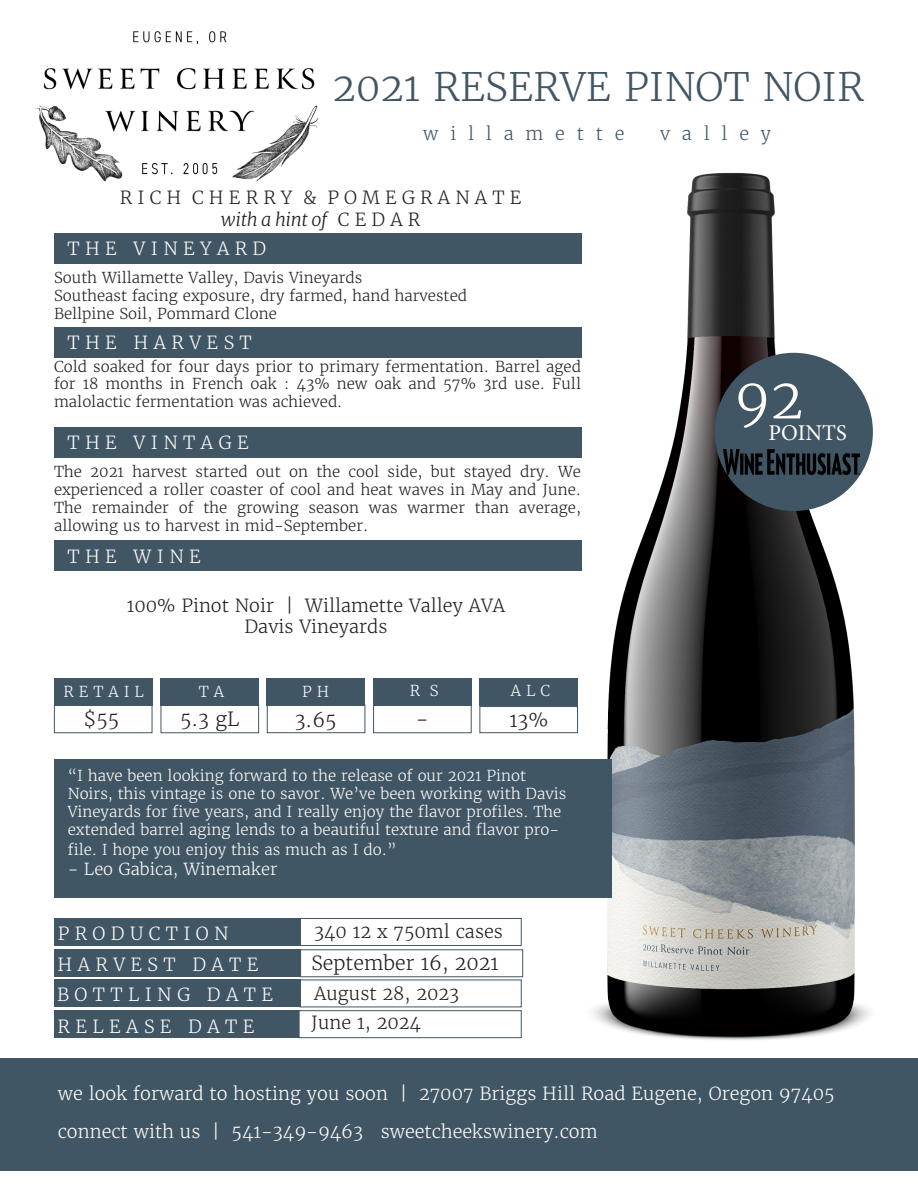
<style>
.page{position:relative;width:918px;height:1188px;background:#fff}
.page>*{position:absolute;margin:0;border:0;box-sizing:border-box;transform-origin:0 0}
.t1{font:300 55.5px "Merriweather";color:#fefcf9}
.t2{font:300 39px "Merriweather";color:#415665}
.t3{font:22.5px "Minion Pro";color:#fefcf9}
.t4{font:300 19.5px "Merriweather";color:#231f20}
.t5{font:300 18px "Merriweather";color:#fefcf9}
.t6{font:300 18px "Merriweather";color:#231f20}
.t7{font:300 18px "Merriweather";letter-spacing:.3em;color:#fefcf9}
.t8{font:300 18px "Merriweather";color:#415665}
.t9{font:italic 300 18px "Merriweather";letter-spacing:-.02em;color:#231f20}
.t10{font:300 16.5px "Merriweather";color:#fefcf9}
.t11{font:300 15px/18px "Merriweather";color:#231f20;text-align:justify}
.t12{font:300 15px/18px "Merriweather";color:#fefcf9}
.s1{font-style:normal}
</style>
<div class="page">
<img style="left:569px;top:172px;width:304px;height:868px">
<div style="left:54px;top:759px;width:557px;height:139px;background:#415665"></div>
<div style="left:54px;top:233px;width:527px;height:30px;background:#415665"></div>
<div style="left:54px;top:327px;width:527px;height:30px;background:#415665"></div>
<div style="left:54px;top:427px;width:527px;height:30px;background:#415665"></div>
<div style="left:54px;top:540px;width:527px;height:31px;background:#415665"></div>
<div style="left:0;top:1058px;width:918px;height:113px;background:#415665"></div>
<div style="left:479px;top:706px;width:99px;height:27px;border:1px solid #415665"></div>
<div style="left:54px;top:678px;width:98px;height:28px;background:#415665"></div>
<div style="left:160px;top:678px;width:99px;height:28px;background:#415665"></div>
<div style="left:267px;top:678px;width:98px;height:28px;background:#415665"></div>
<div style="left:373px;top:678px;width:99px;height:28px;background:#415665"></div>
<div style="left:479px;top:678px;width:99px;height:28px;background:#415665"></div>
<div style="left:54px;top:918px;width:246px;height:28px;background:#415665"></div>
<div style="left:54px;top:949px;width:246px;height:28px;background:#415665"></div>
<div style="left:54px;top:980px;width:246px;height:27px;background:#415665"></div>
<div style="left:54px;top:1010px;width:246px;height:28px;background:#415665"></div>
<div style="left:54px;top:705px;width:98px;height:28px;border:1px solid #415665"></div>
<div style="left:161px;top:705px;width:98px;height:28px;border:1px solid #415665"></div>
<div style="left:267px;top:705px;width:98px;height:28px;border:1px solid #415665"></div>
<div style="left:373px;top:705px;width:99px;height:28px;border:1px solid #415665"></div>
<div style="left:300px;top:918px;width:222px;height:28px;border:1px solid #415665"></div>
<div style="left:300px;top:949px;width:223px;height:28px;border:1px solid #415665"></div>
<div style="left:299px;top:1010px;width:223px;height:28px;border:1px solid #415665"></div>
<img style="left:34px;top:32px;width:284px;height:150px">
<div style="left:715px;top:353px;width:158px;height:158px;background:#415665;border-radius:50%"></div>
<img style="left:724px;top:450px;width:136px;height:24px">
<p class="t2" style="left:333px;top:63px;width:533px">2021 RESERVE PINOT NOIR</p>
<p class="t8" style="left:423px;top:122px;width:203px">w i l l a m e t t e</p>
<p class="t8" style="left:660px;top:122px;width:113px">v a l l e y</p>
<p class="t6" style="left:120px;top:187px;width:403px">R I C H C H E R R Y &amp; P O M E G R A N A T E</p>
<p class="t9" style="left:221px;top:208px;width:201px">with a hint of <span class="s1">C E D A R</span></p>
<p class="t7" style="left:68px;top:238px;width:200px">THE VINEYARD</p>
<p class="t11" style="left:54px;top:268px;width:310px">South Willamette Valley, Davis Vineyards</p>
<p class="t11" style="left:54px;top:286px;width:415px">Southeast facing exposure, dry farmed, hand harvested</p>
<p class="t11" style="left:54px;top:304px;width:224px">Bellpine Soil, Pommard Clone</p>
<p class="t7" style="left:68px;top:332px;width:186px">THE HARVEST</p>
<p class="t11" style="left:54px;top:358px;width:529px;line-height:17.2px">Cold soaked for four days prior to primary fermentation. Barrel aged for 18 months in French oak : 43% new oak and 57% 3rd use. Full malolactic fermentation was achieved.</p>
<p class="t7" style="left:68px;top:432px;width:183px">THE VINTAGE</p>
<p class="t11" style="left:54px;top:462px;width:529px">The 2021 harvest started out on the cool side, but stayed dry. We experienced a roller coaster of cool and heat waves in May and June.<br>The remainder of the growing season was warmer than average, allowing us to harvest in mid-September.</p>
<p class="t5" style="left:68px;top:545px;width:135px">THE WINE</p>
<p class="t6" style="left:127px;top:594px;width:380px">100% Pinot Noir | Willamette Valley AVA</p>
<p class="t6" style="left:245px;top:616px;width:144px">Davis Vineyards</p>
<p class="t12" style="left:64px;top:683px;width:82px">R E T A I L</p>
<p class="t4" style="left:84px;top:707px;width:37px">$55</p>
<p class="t12" style="left:199px;top:683px;width:27px">T A</p>
<p class="t4" style="left:180px;top:707px;width:61px">5.3 gL</p>
<p class="t12" style="left:302px;top:683px;width:28px">P H</p>
<p class="t4" style="left:295px;top:708px;width:43px">3.65</p>
<p class="t12" style="left:410px;top:681px;width:30px">R S</p>
<p class="t4" style="left:416px;top:707px;width:14px">-</p>
<p class="t12" style="left:511px;top:681px;width:41px">A L C</p>
<p class="t4" style="left:509px;top:707px;width:40px">13%</p>
<p class="t12" style="left:68px;top:767px;width:500px">“I have been looking forward to the release of our 2021 Pinot Noirs, this vintage is one to savor. We’ve been working with Davis Vineyards for five years, and I really enjoy the flavor profiles. The extended barrel aging lends to a beautiful texture and flavor pro-</p>
<p class="t12" style="left:68px;top:840px;width:330px">file. I hope you enjoy this as much as I do.”</p>
<p class="t10" style="left:68px;top:858px;width:211px">- Leo Gabica, Winemaker</p>
<p class="t7" style="left:58px;top:922px;width:172px">PRODUCTION</p>
<p class="t6" style="left:314px;top:920px;width:190px">340 12 x 750ml cases</p>
<p class="t7" style="left:58px;top:953px;width:202px">HARVEST DATE</p>
<p class="t4" style="left:312px;top:951px;width:189px">September 16, 2021</p>
<p class="t7" style="left:57px;top:983px;width:217px">BOTTLING DATE</p>
<p class="t7" style="left:58px;top:1015px;width:198px">RELEASE DATE</p>
<p class="t6" style="left:311px;top:1011px;width:111px">June 1, 2024</p>
<p class="t6" style="left:314px;top:983px;width:147px">August 28, 2023</p>
<p class="t1" style="left:734px;top:364px;width:71px">92</p>
<p class="t3" style="left:768px;top:418px;width:80px">POINTS</p>
<p class="t5" style="left:58px;top:1083px;width:778px">we look forward to hosting you soon | 27007 Briggs Hill Road Eugene, Oregon 97405</p>
<p class="t5" style="left:58px;top:1120px;width:541px">connect with us | 541-349-9463 sweetcheekswinery.com</p>
</div>
